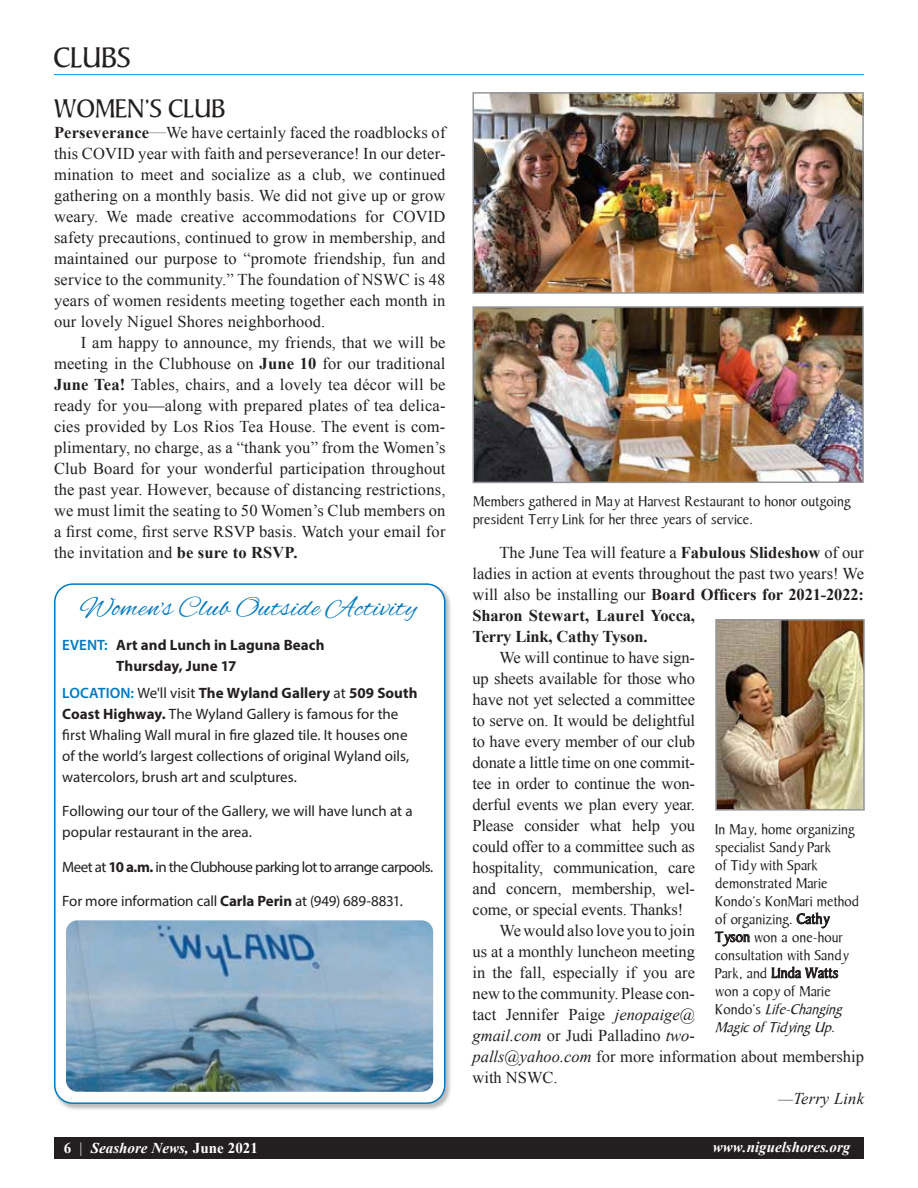
<style>
.page{position:relative;width:918px;height:1188px;background:#fff}
.page>*{position:absolute;margin:0;border:0;box-sizing:border-box;transform-origin:0 0}
.t1{font:30px "Persuasion S Si";color:#231f20}
.t2{font:28.5px "Alex Brush";letter-spacing:.02em;color:#0079c2}
.t3{font:27px "Persuasion S Si";color:#231f20}
.t4{font:16.5px/21px "Times New Roman";letter-spacing:-.01em;color:#231f20;text-align:justify}
.t5{font:italic 16.5px "Times New Roman";letter-spacing:.01em;color:#231f20}
.t6{font:15px/21px "Myriad Pro";color:#231f20}
.t7{font:15px/18px "Persuasion S Si";letter-spacing:.01em;color:#231f20}
.t8{font:15px "Myriad Pro";letter-spacing:-.04em;color:#231f20}
.t9{font:700 15px/21px "Myriad Pro";letter-spacing:.005em;color:#231f20}
.t10{font:italic 700 15px "Times New Roman";color:#fff}
.s1{font-weight:700}
.s2{font-family:"Baskerville"}
.s3{font-weight:600;color:#0079c2}
.s4{font-style:italic}
.s5{font-style:normal}
.s6{font-weight:400;font-style:normal}
</style>
<div class="page">
<div style="left:54px;top:1137px;width:810px;height:21px;background:#231f20"></div>
<hr style="left:54px;top:74px;width:810px;height:1px;background:#0095d0">
<div style="left:54px;top:583px;width:398px;height:528px;background:#231f20;opacity:.3"></div>
<div style="left:55px;top:584px;width:390px;height:519px;background:#fff;border-radius:18px"></div>
<div style="left:54px;top:583px;width:392px;height:521px;border:2px solid #0079c2;border-radius:18px"></div>
<img style="left:66px;top:920px;width:367px;height:172px">
<img style="left:475px;top:95px;width:386px;height:196px">
<div style="left:472px;top:92px;width:392px;height:202px;border:2px solid #939598"></div>
<img style="left:475px;top:309px;width:386px;height:171px">
<div style="left:472px;top:306px;width:392px;height:177px;border:2px solid #939598"></div>
<img style="left:718px;top:622px;width:144px;height:186px">
<div style="left:715px;top:619px;width:150px;height:192px;border:2px solid #939598"></div>
<h1 class="t1" style="left:54px;top:40px;width:78px">CLUBS</h1>
<h3 class="t3" style="left:54px;top:94px;width:173px">WOMEN’S CLUB</h3>
<p class="t4" style="left:54px;top:122px;width:393px"><span class="s1">Perseverance</span><span class="s2">—</span>We have certainly faced the roadblocks of this COVID year with faith and perseverance! In our deter&shy;mination to meet and socialize as a club, we continued gathering on a monthly basis. We did not give up or grow weary. We made creative accommodations for COVID safety precautions, continued to grow in membership, and maintained our purpose to “promote friendship, fun and service to the community.” The foundation of NSWC is 48 years of women residents meeting together each month in our lovely Niguel Shores neighborhood.</p>
<p class="t4" style="left:54px;top:332px;width:393px;text-indent:27px">I am happy to announce, my friends, that we will be meeting in the Clubhouse on <span class="s1">June 10</span> for our traditional <span class="s1">June Tea!</span> Tables, chairs, and a lovely tea décor will be ready for you—along with prepared plates of tea delica&shy;cies provided by Los Rios Tea House. The event is com&shy;plimentary, no charge, as a “thank you” from the Women’s Club Board for your wonderful participation throughout the past year. However, because of distancing restrictions, we must limit the seating to 50 Women’s Club members on a first come, first serve RSVP basis. Watch your email for the invitation and <span class="s1">be sure to RSVP.</span></p>
<h2 class="t2" style="left:80px;top:592px;width:338px">Women’s Club Outside Activity</h2>
<p class="t9" style="left:116px;top:634px;width:210px;text-indent:-54px"><span class="s3">EVENT:</span> Art and Lunch in Laguna Beach<br>Thursday, June 17</p>
<p class="t6" style="left:62px;top:682px;width:357px"><span class="s3">LOCATION:</span> We'll visit <span class="s1">The Wyland Gallery</span> at <span class="s1">509 South Coast Highway.</span> The Wyland Gallery is famous for the first Whaling Wall mural in fire glazed tile. It houses one of the world’s largest collections of original Wyland oils, watercolors, brush art and sculptures.</p>
<p class="t6" style="left:62px;top:800px;width:352px">Following our tour of the Gallery, we will have lunch at a popular restaurant in the area.</p>
<p class="t8" style="left:62px;top:857px;width:373px">Meet at <span class="s1">10 a.m.</span> in the Clubhouse parking lot to arrange carpools.</p>
<p class="t6" style="left:62px;top:890px;width:342px">For more information call <span class="s1">Carla Perin</span> at (949) 689-8831.</p>
<p class="t7" style="left:473px;top:492px;width:379px">Members gathered in May at Harvest Restaurant to honor outgoing president Terry Link for her three years of service.</p>
<p class="t4" style="left:473px;top:542px;width:393px;text-align:left;text-indent:27px">The June Tea will feature a <span class="s1">Fabulous Slideshow</span> of our ladies in action at events throughout the past two years! We will also be installing our <span class="s1">Board Officers for 2021-2022:<br>Sharon Stewart, Laurel Yocca,<br>Terry Link, Cathy Tyson.</span></p>
<p class="t4" style="left:500px;top:647px;width:197px">We will continue to have sign-</p>
<p class="t4" style="left:473px;top:668px;width:224px">up sheets available for those who</p>
<p class="t4" style="left:473px;top:689px;width:224px">have not yet selected a committee</p>
<p class="t4" style="left:473px;top:710px;width:224px">to serve on. It would be delightful</p>
<p class="t4" style="left:473px;top:731px;width:224px">to have every member of our club</p>
<p class="t4" style="left:473px;top:752px;width:224px">donate a little time on one commit-</p>
<p class="t4" style="left:473px;top:773px;width:224px">tee in order to continue the won-</p>
<p class="t4" style="left:473px;top:794px;width:224px">derful events we plan every year.</p>
<p class="t4" style="left:473px;top:815px;width:224px">Please consider what help you</p>
<p class="t4" style="left:473px;top:836px;width:224px">could offer to a committee such as</p>
<p class="t4" style="left:473px;top:857px;width:224px">hospitality, communication, care</p>
<p class="t4" style="left:473px;top:878px;width:224px">and concern, membership, wel-</p>
<p class="t4" style="left:473px;top:899px;width:212px">come, or special events. Thanks!</p>
<p class="t4" style="left:500px;top:920px;width:197px">We would also love you to join</p>
<p class="t4" style="left:473px;top:941px;width:224px">us at a monthly luncheon meeting</p>
<p class="t4" style="left:473px;top:962px;width:224px">in the fall, especially if you are</p>
<p class="t4" style="left:473px;top:983px;width:224px">new to the community. Please con-</p>
<p class="t4" style="left:473px;top:1004px;width:224px">tact Jennifer Paige <span class="s4">jenopaige@</span></p>
<p class="t4" style="left:473px;top:1025px;width:224px"><span class="s4">gmail.com</span> or Judi Palladino <span class="s4">two-</span></p>
<p class="t4" style="left:473px;top:1046px;width:393px"><span class="s4">palls@yahoo.com</span> for more information about membership</p>
<p class="t4" style="left:473px;top:1067px;width:87px">with NSWC.</p>
<p class="t5" style="left:779px;top:1087px;width:87px">—Terry Link</p>
<p class="t7" style="left:715px;top:820px;width:145px">In May, home organizing specialist Sandy Park<br>of Tidy with Spark demonstrated Marie<br>Kondo’s KonMari method of organizing. Cathy<br>Tyson won a one-hour consultation with Sandy<br>Park, and Linda Watts won a copy of Marie<br>K o n d o ’ s <span class="s4">Life-Changing<br>Mag icof Tidying Up.</span></p>
<p class="t10" style="left:64px;top:1137px;width:195px"><span class="s5">6</span> <span class="s6">|</span> Seashore News, <span class="s5">June 2021</span></p>
<p class="t10" style="left:713px;top:1137px;width:139px">www.niguelshores.org</p>
</div>
